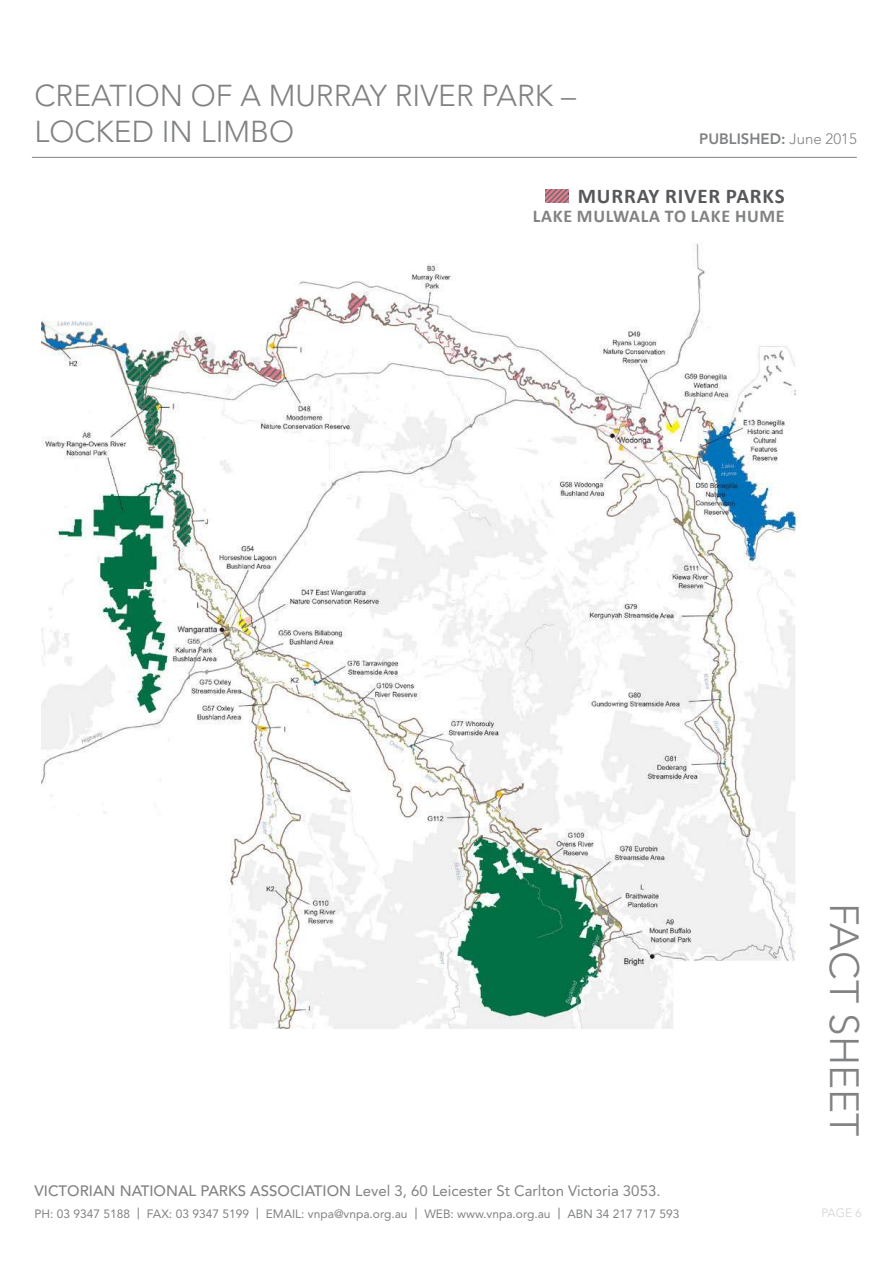
<style>
.page{position:relative;width:893px;height:1263px;background:#fff}
.page>*{position:absolute;margin:0;border:0;box-sizing:border-box;transform-origin:0 0}
.t1{font:300 40.5px "Avenir";color:#808284}
.t2{font:300 30px/36px "Avenir";color:#808284}
.t3{font:700 21px "Calibri";letter-spacing:.04em;color:#57585b}
.t4{font:700 18px "Calibri";letter-spacing:.04em;color:#808284}
.t5{font:15px "Avenir";color:#808284}
.t6{font:800 15px "Avenir";color:#808284}
.t7{font:12px "Avenir";color:#808284}
.t8{font:300 12px "Avenir";color:#d1d2d4}
.s1{font-weight:300}
.s2{font-weight:500}
.s3{font-size:15px}
</style>
<div class="page">
<hr style="left:32px;top:157px;width:825px;height:1px;background:#808284">
<img style="left:41px;top:242px;width:760px;height:786px">
<img style="left:545px;top:190px;width:23px;height:13px">
<h2 class="t2" style="left:34px;top:77px;width:543px">CREATION OF A MURRAY RIVER PARK –<br>LOCKED IN LIMBO</h2>
<p class="t6" style="left:699px;top:130px;width:159px">PUBLISHED: <span class="s1">June 2015</span></p>
<h3 class="t3" style="left:578px;top:183px;width:208px">MURRAY RIVER PARKS</h3>
<h3 class="t4" style="left:533px;top:205px;width:253px">LAKE MULWALA TO LAKE HUME</h3>
<p class="t5" style="left:34px;top:1184px;width:628px"><span class="s2">VICTORIAN NATIONAL PARKS ASSOCIATION</span> Level 3, 60 Leicester St Carlton Victoria 3053.</p>
<p class="t7" style="left:34px;top:1209px;width:646px">PH: 03 9347 5188 <span class="s3">|</span> FAX: 03 9347 5199 <span class="s3">|</span> EMAIL: vnpa@vnpa.org.au <span class="s3">|</span> WEB: www.vnpa.org.au <span class="s3">|</span> ABN 34 217 717 593</p>
<h1 class="t1" style="left:868px;top:903px;width:235px;rotate:90deg">FACT SHEET</h1>
<p class="t8" style="left:822px;top:1206px;width:42px">PAGE 6</p>
</div>
